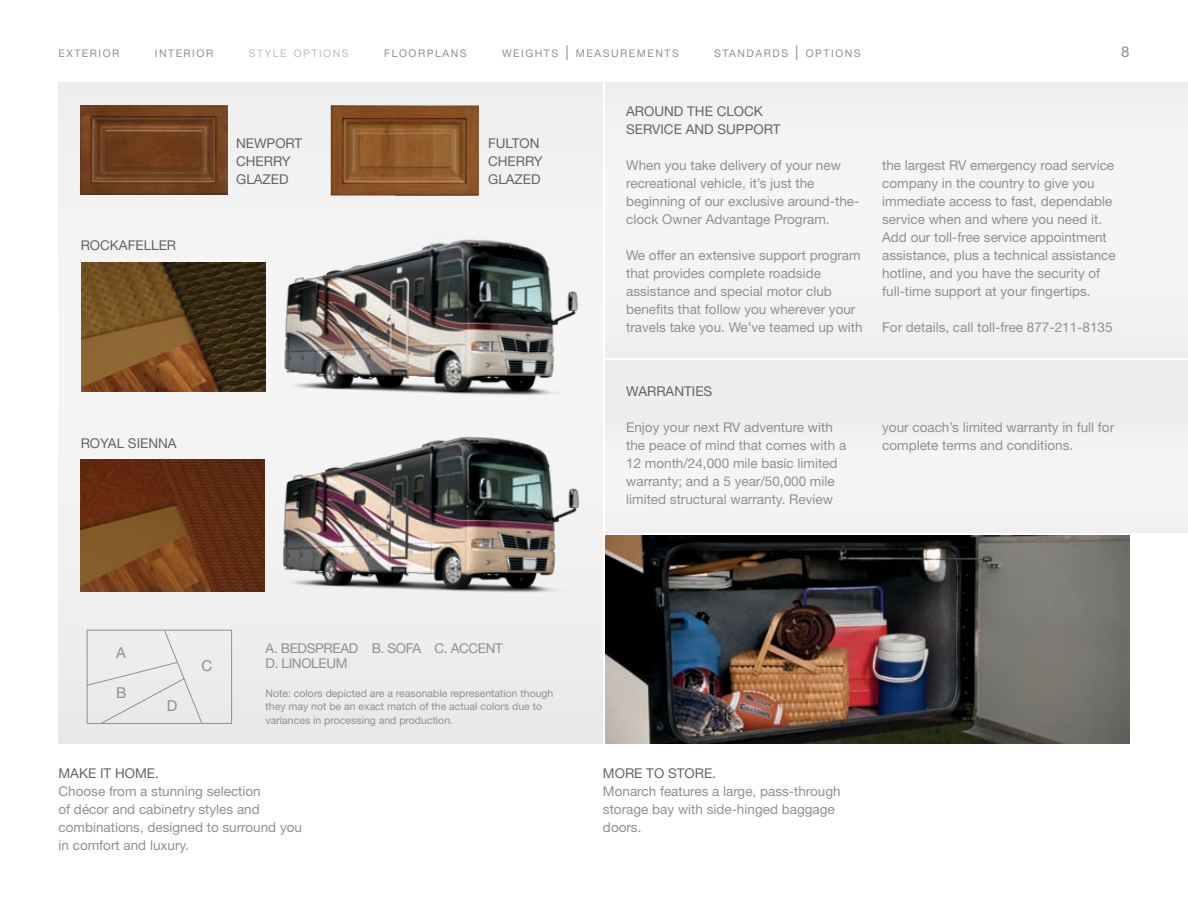
<style>
.page{position:relative;width:1188px;height:918px;background:#fff}
.page>*{position:absolute;margin:0;border:0;box-sizing:border-box;transform-origin:0 0}
.t1{font:15px "Helvetica Neue";color:#8f908f}
.t2{font:15px "Helvetica Neue";color:#8f908f}
.t3{font:13.5px/18px "Helvetica Neue";color:#8f908f}
.t4{font:13.5px/18px "Helvetica Neue";color:#636564}
.t5{font:13.5px/15px "Helvetica Neue";letter-spacing:-.025em;color:#8f908f}
.t6{font:10.5px/13.5px "Helvetica Neue";color:#8f908f}
.t7{font:10.5px "Helvetica Neue";letter-spacing:.145em;color:#8f908f}
.t8{font:10.5px "Helvetica Neue";letter-spacing:.145em;color:#bebebe}
.s1{font-size:15px}
</style>
<div class="page">
<div style="left:58px;top:83px;width:544px;height:660px;background:#f0f0f0"></div>
<div style="left:87px;top:630px;width:145px;height:94px;border:1px solid #8f908f"></div>
<svg style="left:86px;top:630px;width:117px;height:94px"></svg>
<div style="left:606px;top:83px;width:582px;height:275px;background:#f3f3f4"></div>
<div style="left:606px;top:361px;width:582px;height:171px;background:#f1f1f2"></div>
<img style="left:80px;top:105px;width:148px;height:90px">
<img style="left:331px;top:105px;width:64px;height:90px">
<img style="left:395px;top:105px;width:84px;height:90px">
<img style="left:81px;top:263px;width:184px;height:128px">
<img style="left:605px;top:535px;width:525px;height:208px">
<img style="left:284px;top:239px;width:294px;height:156px">
<img style="left:282px;top:437px;width:297px;height:156px">
<img style="left:81px;top:460px;width:184px;height:132px">
<p class="t7" style="left:58px;top:47px;width:62px">EXTERIOR</p>
<p class="t7" style="left:155px;top:47px;width:60px">INTERIOR</p>
<p class="t8" style="left:249px;top:47px;width:101px">STYLE OPTIONS</p>
<p class="t7" style="left:384px;top:47px;width:84px">FLOORPLANS</p>
<p class="t7" style="left:502px;top:47px;width:178px">WEIGHTS <span class="s1">|</span> MEASUREMENTS</p>
<p class="t7" style="left:714px;top:47px;width:148px">STANDARDS <span class="s1">|</span> OPTIONS</p>
<p class="t2" style="left:1121px;top:43px;width:10px">8</p>
<p class="t4" style="left:81px;top:236px;width:11px">rock</p>
<p class="t4" style="left:119px;top:236px;width:18px">afeller</p>
<p class="t4" style="left:236px;top:134px;width:41px">newport cherr</p>
<p class="t4" style="left:282px;top:152px;width:10px">y</p>
<p class="t4" style="left:236px;top:170px;width:44px">glazed</p>
<p class="t4" style="left:81px;top:434px;width:56px">royal sienn</p>
<p class="t4" style="left:168px;top:434px;width:10px">a</p>
<p class="t4" style="left:488px;top:134px;width:27px">fulton cherr</p>
<p class="t4" style="left:534px;top:152px;width:10px">y</p>
<p class="t4" style="left:488px;top:170px;width:44px">glazed</p>
<p class="t4" style="left:626px;top:102px;width:11px">Aro</p>
<p class="t4" style="left:654px;top:102px;width:43px">und the</p>
<p class="t4" style="left:717px;top:102px;width:11px">clock</p>
<p class="t4" style="left:626px;top:120px;width:9px">service</p>
<p class="t4" style="left:686px;top:120px;width:60px">and support</p>
<p class="t3" style="left:626px;top:156px;width:235px">When you take delivery of your new recreational vehicle, it’s just the beginning of our exclusive around-the&shy;clock Owner Advantage Program.</p>
<p class="t3" style="left:626px;top:246px;width:238px">We offer an extensive support program that provides complete roadside assistance and special motor club benefits that follow you wherever your travels take you. We’ve teamed up with</p>
<p class="t3" style="left:882px;top:156px;width:235px">the largest RV emergency road service company in the country to give you immediate access to fast, dependable service when and where you need it.<br>Add our toll-free service appointment assistance, plus a technical assistance hotline, and you have the security of full-time support at your fingertips.</p>
<p class="t3" style="left:882px;top:318px;width:232px">For details, call toll-free 877-211-8135</p>
<p class="t4" style="left:626px;top:382px;width:88px">WARRAnTIES</p>
<p class="t3" style="left:626px;top:418px;width:222px">Enjoy your next RV adventure with the peace of mind that comes with a 12 month/24,000 mile basic limited warranty; and a 5 year/50,000 mile limited structural warranty. Review</p>
<p class="t3" style="left:882px;top:418px;width:234px">your coach’s limited warranty in full for complete terms and conditions.</p>
<p class="t1" style="left:116px;top:644px;width:11px">A</p>
<p class="t1" style="left:116px;top:684px;width:12px">B</p>
<p class="t1" style="left:167px;top:696px;width:12px">D</p>
<p class="t1" style="left:201px;top:656px;width:12px">C</p>
<p class="t5" style="left:266px;top:641px;width:239px">A. BEDSPREAD B. SOFA C. ACCENT<br>D. LINOLEUM</p>
<p class="t6" style="left:266px;top:686px;width:289px">Note: colors depicted are a reasonable representation though they may not be an exact match of the actual colors due to variances in processing and production.</p>
<p class="t4" style="left:58px;top:764px;width:102px">MAKE IT HOME.</p>
<p class="t3" style="left:58px;top:782px;width:245px">Choose from a stunning selection<br>of décor and cabinetry styles and combinations, designed to surround you in comfort and luxury.</p>
<p class="t4" style="left:603px;top:764px;width:115px">MORE TO STORE.</p>
<p class="t3" style="left:603px;top:782px;width:239px">Monarch features a large, pass-through storage bay with side-hinged baggage doors.</p>
</div>
